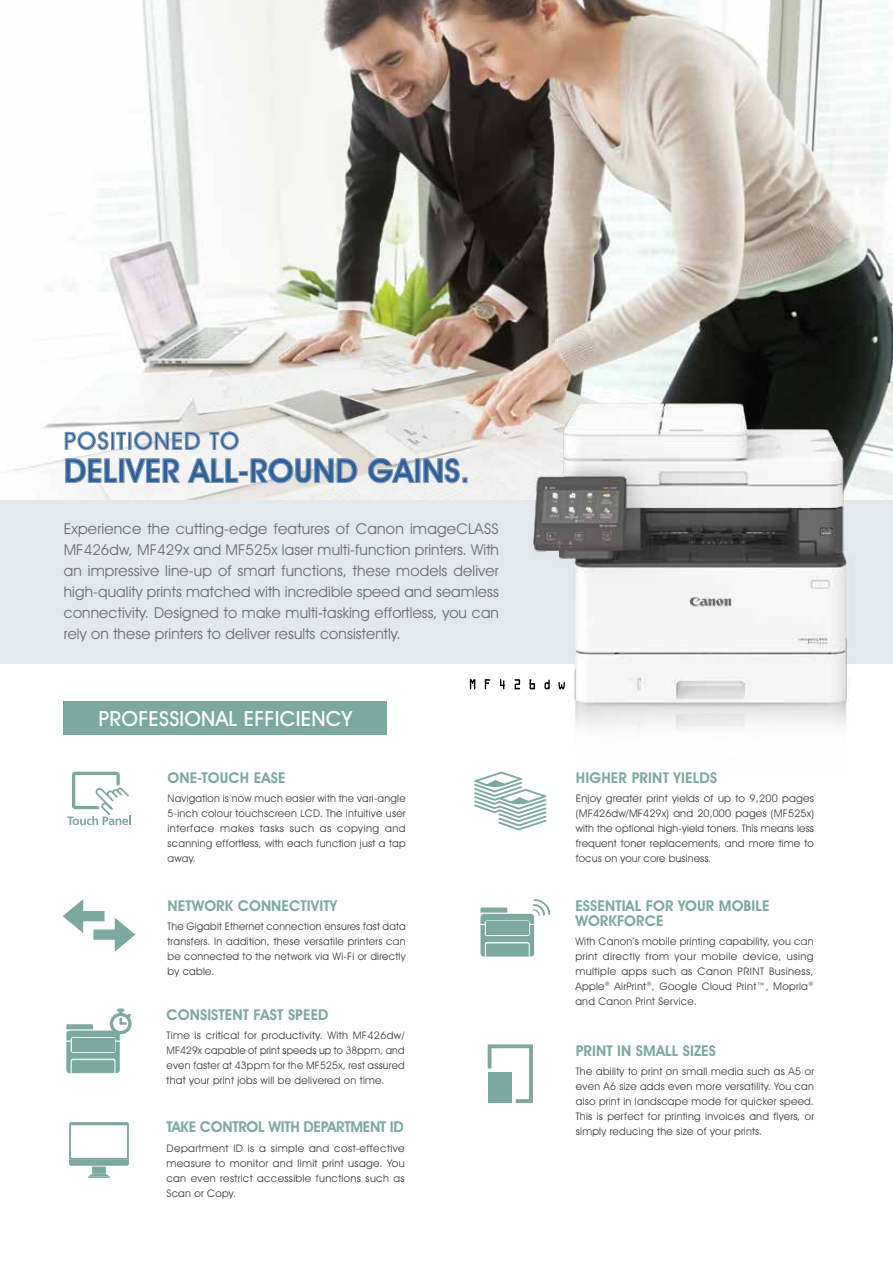
<style>
.page{position:relative;width:893px;height:1263px;background:#fff}
.page>*{position:absolute;margin:0;border:0;box-sizing:border-box;transform-origin:0 0}
.t1{font:600 33px "Avant Garde IT Cby BT";color:#2e609e}
.t2{font:500 24px "Avant Garde IT Cby BT";letter-spacing:.05em;color:#2e609e}
.t3{font:500 21px "Avant Garde IT Cby BT";letter-spacing:.01em;color:#fff}
.t4{font:15px/21px "Avant Garde IT Cby BT";letter-spacing:.01em;color:#6d6e71;text-align:justify}
.t5{font:600 15px/15px "Avant Garde IT Cby BT";letter-spacing:.005em;color:#7ba99f}
.t6{font:600 15px "Avant Garde IT Cby BT";letter-spacing:-.02em;color:#7ba99f}
.t7{font:10.5px/15px "Avant Garde IT Cby BT";letter-spacing:.025em;color:#414042;text-align:justify}
</style>
<div class="page">
<hr style="left:892px;top:591px;width:1px;height:672px;background:#97b9d0">
<img style="left:14px;top:0;width:879px;height:500px">
<div style="left:64px;top:701px;width:323px;height:34px;background:#7ba99f"></div>
<svg style="left:66px;top:1008px;width:66px;height:65px"></svg>
<svg style="left:480px;top:899px;width:71px;height:58px"></svg>
<svg style="left:63px;top:899px;width:72px;height:53px"></svg>
<svg style="left:488px;top:1044px;width:45px;height:59px"></svg>
<div style="left:488px;top:1073px;width:23px;height:30px;background:#7ba99f"></div>
<div style="left:0;top:500px;width:893px;height:164px;background:#e3e8ee"></div>
<svg style="left:65px;top:432px;width:43px;height:18px"></svg>
<div style="left:111px;top:432px;width:3px;height:18px;border:1px solid #8099b2"></div>
<svg style="left:116px;top:432px;width:10px;height:18px"></svg>
<div style="left:128px;top:432px;width:3px;height:18px;border:1px solid #8099b2"></div>
<svg style="left:134px;top:432px;width:66px;height:18px"></svg>
<svg style="left:210px;top:432px;width:29px;height:18px"></svg>
<svg style="left:65px;top:459px;width:52px;height:24px"></svg>
<div style="left:119px;top:459px;width:5px;height:24px;border:1px solid #8099b2"></div>
<svg style="left:125px;top:459px;width:55px;height:24px"></svg>
<svg style="left:188px;top:459px;width:50px;height:24px"></svg>
<div style="left:239px;top:471px;width:9px;height:5px;border:1px solid #8099b2"></div>
<svg style="left:251px;top:458px;width:106px;height:25px"></svg>
<svg style="left:368px;top:458px;width:47px;height:25px"></svg>
<div style="left:415px;top:459px;width:5px;height:24px;border:1px solid #8099b2"></div>
<svg style="left:423px;top:458px;width:44px;height:25px"></svg>
<img style="left:534px;top:377px;width:337px;height:354px">
<svg style="left:69px;top:1122px;width:60px;height:56px"></svg>
<div style="left:72px;top:1126px;width:54px;height:31px;background:#fff"></div>
<svg style="left:530px;top:679px;width:5px;height:10px"></svg>
<svg style="left:544px;top:680px;width:6px;height:9px"></svg>
<svg style="left:558px;top:682px;width:7px;height:7px"></svg>
<svg style="left:500px;top:679px;width:5px;height:10px"></svg>
<svg style="left:485px;top:679px;width:5px;height:10px"></svg>
<svg style="left:470px;top:679px;width:5px;height:10px"></svg>
<svg style="left:515px;top:679px;width:5px;height:10px"></svg>
<svg style="left:474px;top:772px;width:73px;height:58px"></svg>
<svg style="left:67px;top:772px;width:64px;height:53px"></svg>
<h2 class="t2" style="left:64px;top:426px;width:177px">POSITIONED TO</h2>
<h1 class="t1" style="left:64px;top:451px;width:407px">DELIVER ALL-ROUND GAINS.</h1>
<p class="t4" style="left:64px;top:518px;width:437px">Experience the cutting-edge features of Canon imageCLASS MF426dw, MF429x and MF525x laser multi-function printers. With an impressive line-up of smart functions, these models deliver high-quality prints matched with incredible speed and seamless connectivity. Designed to make multi-tasking effortless, you can rely on these printers to deliver results consistently.</p>
<h3 class="t3" style="left:99px;top:706px;width:255px">PROFESSIONAL EFFICIENCY</h3>
<h3 class="t5" style="left:167px;top:770px;width:120px">ONE-TOUCH EASE</h3>
<p class="t7" style="left:167px;top:791px;width:240px">Navigation is now much easier with the vari-angle 5-inch colour touchscreen LCD. The intuitive user interface makes tasks such as copying and scanning effortless, with each function just a tap away.</p>
<h3 class="t5" style="left:167px;top:898px;width:171px">NETWORK CONNECTIVITY</h3>
<p class="t7" style="left:167px;top:918px;width:240px">The Gigabit Ethernet connection ensures fast data transfers. In addition, these versatile printers can be connected to the network via Wi-Fi or directly by cable.</p>
<h3 class="t5" style="left:167px;top:1007px;width:163px">CONSISTENT FAST SPEED</h3>
<p class="t7" style="left:167px;top:1028px;width:240px">Time is critical for productivity. With MF426dw/ MF429x capable of print speeds up to 38ppm, and even faster at 43ppm for the MF525x, rest assured that your print jobs will be delivered on time.</p>
<h3 class="t6" style="left:167px;top:1118px;width:239px">TAKE CONTROL WITH DEPARTMENT ID</h3>
<p class="t7" style="left:167px;top:1140px;width:240px">Department ID is a simple and cost-effective measure to monitor and limit print usage. You can even restrict accessible functions such as Scan or Copy.</p>
<h3 class="t5" style="left:576px;top:770px;width:143px">HIGHER PRINT YIELDS</h3>
<p class="t7" style="left:576px;top:791px;width:240px">Enjoy greater print yields of up to 9,200 pages (MF426dw/MF429x) and 20,000 pages (MF525x) with the optional high-yield toners. This means less frequent toner replacements, and more time to focus on your core business.</p>
<h3 class="t5" style="left:575px;top:898px;width:196px">ESSENTIAL FOR YOUR MOBILE<br>WORKFORCE</h3>
<p class="t7" style="left:575px;top:933px;width:240px">With Canon’s mobile printing capability, you can print directly from your mobile device, using multiple apps such as Canon PRINT Business, Apple<sup>®</sup> AirPrint<sup>®</sup>, Google Cloud Print™, Mopria<sup>® </sup>and Canon Print Service.</p>
<h3 class="t5" style="left:576px;top:1043px;width:142px">PRINT IN SMALL SIZES</h3>
<p class="t7" style="left:576px;top:1064px;width:240px">The ability to print on small media such as A5 or even A6 size adds even more versatility. You can also print in landscape mode for quicker speed.<br>This is perfect for printing invoices and flyers, or simply reducing the size of your prints.</p>
</div>
